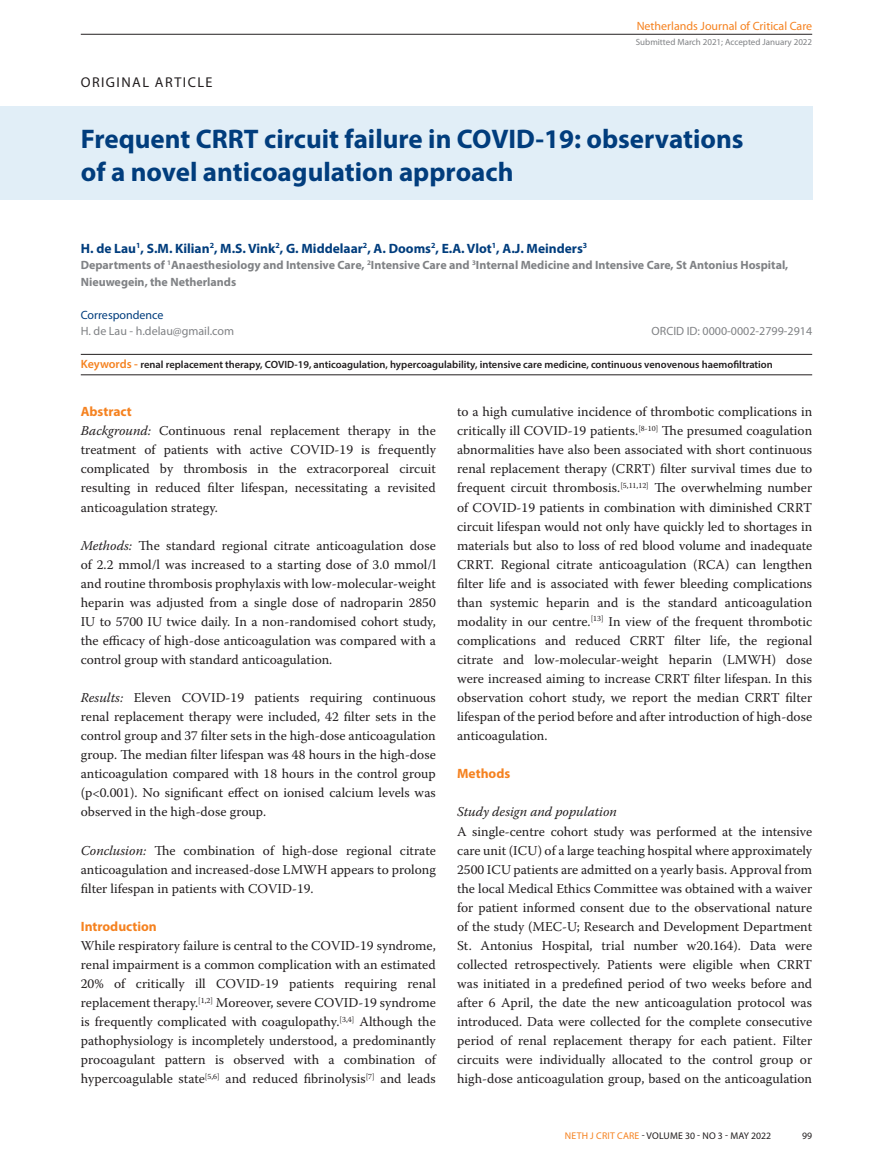
<style>
.page{position:relative;width:893px;height:1170px;background:#fff}
.page>*{position:absolute;margin:0;border:0;box-sizing:border-box;transform-origin:0 0}
.t1{font:700 27px/33px "Myriad Pro";color:#013d7d}
.t2{font:14.25px "Myriad Pro";letter-spacing:.1em;color:#231f20}
.Plat_Warnock_Pro{font:13.5px/19px "Warnock Pro";color:#231f20;text-align:justify}
.t3{font:700 13.5px "Myriad Pro";color:#013d7d}
.Tussenkop{font:700 13.5px "Myriad Pro";color:#f58220}
.Plat_Warnock_Pro-2{font:italic 13.5px "Warnock Pro";color:#231f20}
.t4{font:700 12px/16.5px "Myriad Pro";color:#808285}
.t5{font:12px "Myriad Pro";color:#808285}
.t6{font:12px "Myriad Pro";color:#f58220}
.t7{font:12px "Myriad Pro";color:#013d7d}
.Keywords___reference{font:600 10.5px "Myriad Pro";color:#231f20}
.t8{font:9.75px "Myriad Pro";letter-spacing:.02em;color:#231f20}
.t9{font:9px "Myriad Pro";color:#808285}
.s1{font-size:12px;color:#f58220}
.s2{font-style:italic}
.s3{color:#f58220}
</style>
<div class="page">
<hr style="left:81px;top:34px;width:731px;height:1px;background:#231f20">
<div style="left:0;top:106px;width:812px;height:94px;background:#e1eef7"></div>
<hr style="left:81px;top:354px;width:731px;height:1px;background:#231f20">
<hr style="left:81px;top:374px;width:731px;height:1px;background:#231f20">
<p class="t2" style="left:81px;top:75px;width:133px">ORIGINAL ARTICLE</p>
<p class="t6" style="left:637px;top:20px;width:177px">Netherlands Journal of Critical Care</p>
<p class="t9" style="left:636px;top:37px;width:178px">Submitted March 2021; Accepted January 2022</p>
<p class="t1" style="left:81px;top:121px;width:664px">Frequent CRRT circuit failure in COVID-19: observations of a novel anticoagulation approach</p>
<p class="t3" style="left:81px;top:239px;width:508px">H. de Lau<sup>1</sup>, S.M. Kilian<sup>2</sup>, M.S. Vink<sup>2</sup>, G. Middelaar<sup>2</sup>, A. Dooms<sup>2</sup>, E.A. Vlot<sup>1</sup>, A.J. Meinders<sup>3</sup></p>
<p class="t4" style="left:81px;top:256px;width:709px">Departments of <sup>1</sup>Anaesthesiology and Intensive Care, <sup>2</sup>Intensive Care and <sup>3</sup>Internal Medicine and Intensive Care, St Antonius Hospital,<br>Nieuwegein, the Netherlands</p>
<p class="t7" style="left:81px;top:308px;width:84px">Correspondence</p>
<p class="t5" style="left:81px;top:324px;width:155px">H. de Lau - h.delau@gmail.com</p>
<p class="t5" style="left:652px;top:324px;width:162px">ORCID ID: 0000-0002-2799-2914</p>
<p class="Keywords___reference" style="left:81px;top:358px;width:694px"><span class="s1">Keywords -</span> renal replacement therapy, COVID-19, anticoagulation, hypercoagulability, intensive care medicine, continuous venovenous haemofiltration</p>
<p class="Tussenkop" style="left:81px;top:403px;width:53px">Abstract</p>
<p class="Plat_Warnock_Pro" style="left:81px;top:421px;width:357px"><span class="s2">Background:</span> Continuous renal replacement therapy in the treatment of patients with active COVID-19 is frequently complicated by thrombosis in the extracorporeal circuit resulting in reduced filter lifespan, necessitating a revisited anticoagulation strategy.</p>
<p class="Plat_Warnock_Pro" style="left:81px;top:535px;width:357px"><span class="s2">Methods:</span> The standard regional citrate anticoagulation dose of 2.2 mmol/l was increased to a starting dose of 3.0 mmol/l and routine thrombosis prophylaxis with low-molecular-weight heparin was adjusted from a single dose of nadroparin 2850<br>IU to 5700 IU twice daily. In a non-randomised cohort study, the efficacy of high-dose anticoagulation was compared with a control group with standard anticoagulation.</p>
<p class="Plat_Warnock_Pro" style="left:81px;top:687px;width:357px"><span class="s2">Results:</span> Eleven COVID-19 patients requiring continuous renal replacement therapy were included, 42 filter sets in the control group and 37 filter sets in the high-dose anticoagulation group. The median filter lifespan was 48 hours in the high-dose anticoagulation compared with 18 hours in the control group (p&lt;0.001). No significant effect on ionised calcium levels was observed in the high-dose group.</p>
<p class="Plat_Warnock_Pro" style="left:81px;top:840px;width:357px"><span class="s2">Conclusion:</span> The combination of high-dose regional citrate anticoagulation and increased-dose LMWH appears to prolong filter lifespan in patients with COVID-19.</p>
<p class="Tussenkop" style="left:81px;top:917px;width:78px">Introduction</p>
<p class="Plat_Warnock_Pro" style="left:81px;top:935px;width:357px">While respiratory failure is central to the COVID-19 syndrome, renal impairment is a common complication with an estimated 20% of critically ill COVID-19 patients requiring renal replacement therapy.<sup>[1,2]</sup> Moreover, severe COVID-19 syndrome is frequently complicated with coagulopathy.<sup>[3,4]</sup> Although the pathophysiology is incompletely understood, a predominantly procoagulant pattern is observed with a combination of hypercoagulable state<sup>[5,6]</sup> and reduced fibrinolysis<sup>[7]</sup> and leads</p>
<p class="Plat_Warnock_Pro" style="left:457px;top:402px;width:357px">to a high cumulative incidence of thrombotic complications in critically ill COVID-19 patients.<sup>[8-10]</sup> The presumed coagulation abnormalities have also been associated with short continuous renal replacement therapy (CRRT) filter survival times due to frequent circuit thrombosis.<sup>[5,11,12]</sup> The overwhelming number of COVID-19 patients in combination with diminished CRRT circuit lifespan would not only have quickly led to shortages in materials but also to loss of red blood volume and inadequate CRRT. Regional citrate anticoagulation (RCA) can lengthen filter life and is associated with fewer bleeding complications than systemic heparin and is the standard anticoagulation modality in our centre.<sup>[13]</sup> In view of the frequent thrombotic complications and reduced CRRT filter life, the regional citrate and low-molecular-weight heparin (LMWH) dose were increased aiming to increase CRRT filter lifespan. In this observation cohort study, we report the median CRRT filter lifespan of the period before and after introduction of high-dose anticoagulation.</p>
<p class="Tussenkop" style="left:457px;top:765px;width:55px">Methods</p>
<p class="Plat_Warnock_Pro-2" style="left:457px;top:803px;width:161px">Study design and population</p>
<p class="Plat_Warnock_Pro" style="left:457px;top:821px;width:357px">A single-centre cohort study was performed at the intensive care unit (ICU) of a large teaching hospital where approximately 2500 ICU patients are admitted on a yearly basis. Approval from the local Medical Ethics Committee was obtained with a waiver for patient informed consent due to the observational nature of the study (MEC-U; Research and Development Department St. Antonius Hospital, trial number w20.164). Data were collected retrospectively. Patients were eligible when CRRT was initiated in a predefined period of two weeks before and after 6 April, the date the new anticoagulation protocol was introduced. Data were collected for the complete consecutive period of renal replacement therapy for each patient. Filter circuits were individually allocated to the control group or high-dose anticoagulation group, based on the anticoagulation</p>
<p class="t8" style="left:565px;top:1130px;width:208px"><span class="s3">NETH J CRIT CARE</span> - VOLUME 30 - NO 3 - MAY 2022</p>
<p class="t8" style="left:802px;top:1130px;width:12px">99</p>
</div>
